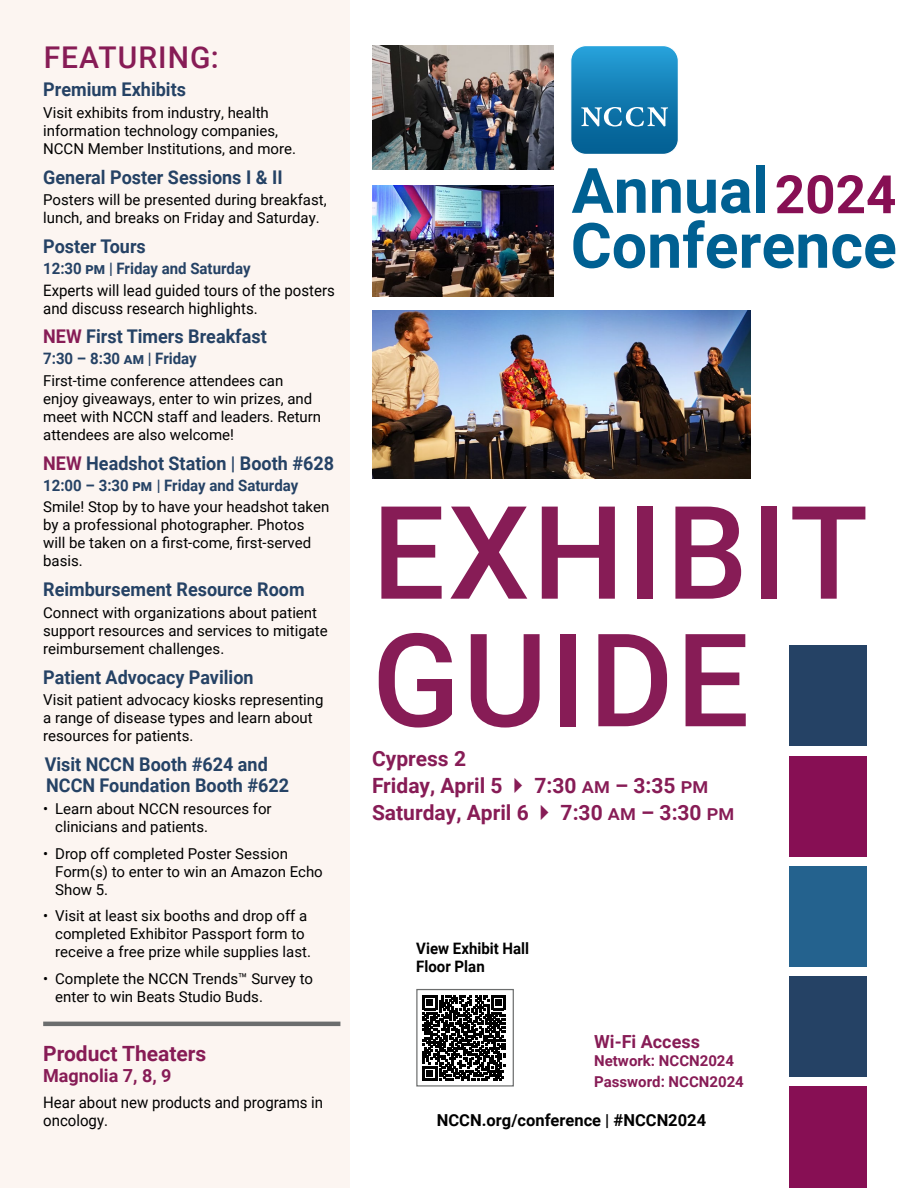
<style>
.page{position:relative;width:918px;height:1188px;background:#fff}
.page>*{position:absolute;margin:0;border:0;box-sizing:border-box;transform-origin:0 0}
.t1{font:500 129.6px/127.6px "Roboto";letter-spacing:.02em;color:#871c56}
.t2{font:700 62.7px "Roboto";color:#006092}
.t3{font:500 30px "Roboto";letter-spacing:.035em;color:#871c56}
.t4{font:700 21px/27px "Roboto";color:#871c56}
.t5{font:700 18.9px/21px "Roboto";color:#254265;scale:.95 1}
.t6{font:700 18px "Roboto";color:#871c56}
.t7{font:700 16.5px "Roboto";color:#000}
.t8{font:15.75px/18px "Roboto";color:#000;scale:.95 1}
.t9{font:700 15.75px "Roboto";color:#254265;scale:.95 1}
.t10{font:700 15.75px/18px "Roboto";color:#000;scale:.95 1}
.t11{font:15px/18px "Roboto";color:#000}
.t12{font:700 15px/21px "Roboto";color:#871c56}
.s1{color:#871c56}
.s2{font-size:52.95px;color:#870f54}
.s3{font-weight:500}
</style>
<div class="page">
<div style="left:0;top:0;width:350px;height:1188px;background:#fcf5f1"></div>
<img style="left:372px;top:311px;width:379px;height:168px">
<div style="left:570px;top:45px;width:109px;height:110px;border:1px solid #fff;border-radius:15px"></div>
<svg style="left:571px;top:46px;width:107px;height:108px;background:#2386b8"></svg>
<img style="left:372px;top:186px;width:181px;height:110px">
<img style="left:372px;top:45px;width:181px;height:125px">
<div style="left:789px;top:977px;width:77px;height:100px;background:#254265"></div>
<div style="left:789px;top:1087px;width:77px;height:101px;background:#870f54"></div>
<div style="left:789px;top:866px;width:77px;height:100px;background:#24628e"></div>
<div style="left:789px;top:756px;width:77px;height:100px;background:#870f54"></div>
<div style="left:789px;top:646px;width:77px;height:100px;background:#254265"></div>
<hr style="left:43px;top:1022px;width:297px;height:4px;background:#6b6d6e">
<svg style="left:423px;top:996px;width:83px;height:85px"></svg>
<div style="left:416px;top:989px;width:98px;height:98px;border:1px solid #6c6e6e"></div>
<h3 class="t3" style="left:44px;top:37px;width:177px">FEATURING:</h3>
<p class="t5" style="left:43px;top:78px;width:152px">Premium Exhibits</p>
<p class="t11" style="left:43px;top:103px;width:254px">Visit exhibits from industry, health information technology companies,<br>NCCN Member Institutions, and more.</p>
<p class="t5" style="left:43px;top:166px;width:254px">General Poster Sessions I &amp; II</p>
<p class="t11" style="left:43px;top:190px;width:285px">Posters will be presented during breakfast, lunch, and breaks on Friday and Saturday.</p>
<p class="t5" style="left:43px;top:235px;width:110px">Poster Tours</p>
<p class="t9" style="left:43px;top:257px;width:220px">12:30 pm | Friday and Saturday</p>
<p class="t8" style="left:43px;top:280px;width:308px">Experts will lead guided tours of the posters and discuss research highlights.</p>
<p class="t5" style="left:43px;top:325px;width:237px"><span class="s1">NEW</span> First Timers Breakfast</p>
<p class="t9" style="left:43px;top:348px;width:163px">7:30 – 8:30 am | Friday</p>
<p class="t11" style="left:43px;top:371px;width:280px">First-time conference attendees can enjoy giveaways, enter to win prizes, and meet with NCCN staff and leaders. Return attendees are also welcome!</p>
<p class="t5" style="left:43px;top:452px;width:308px"><span class="s1">NEW</span> Headshot Station | Booth #628</p>
<p class="t9" style="left:43px;top:474px;width:270px">12:00 – 3:30 pm | Friday and Saturday</p>
<p class="t11" style="left:43px;top:497px;width:288px">Smile! Stop by to have your headshot taken by a professional photographer. Photos will be taken on a first-come, first-served basis.</p>
<p class="t5" style="left:43px;top:578px;width:277px">Reimbursement Resource Room</p>
<p class="t11" style="left:43px;top:603px;width:286px">Connect with organizations about patient support resources and services to mitigate reimbursement challenges.</p>
<p class="t5" style="left:43px;top:666px;width:223px">Patient Advocacy Pavilion</p>
<p class="t11" style="left:43px;top:690px;width:282px">Visit patient advocacy kiosks representing a range of disease types and learn about resources for patients.</p>
<p class="t5" style="left:45px;top:753px;width:259px">Visit NCCN Booth #624 and<br>NCCN Foundation Booth #622</p>
<p class="t11" style="left:55px;top:799px;width:218px;text-indent:-12px">• Learn about NCCN resources for clinicians and patients.</p>
<p class="t11" style="left:55px;top:844px;width:269px;text-indent:-12px">• Drop off completed Poster Session<br>Form(s) to enter to win an Amazon Echo<br>Show 5.</p>
<p class="t11" style="left:55px;top:907px;width:257px;text-indent:-12px">• Visit at least six booths and drop off a completed Exhibitor Passport form to receive a free prize while supplies last.</p>
<p class="t11" style="left:55px;top:969px;width:259px;text-indent:-12px">• Complete the NCCN Trends™ Survey to enter to win Beats Studio Buds.</p>
<h3 class="t4" style="left:43px;top:1039px;width:165px">Product Theaters</h3>
<p class="t6" style="left:43px;top:1063px;width:130px">Magnolia 7, 8, 9</p>
<p class="t8" style="left:43px;top:1093px;width:296px">Hear about new products and programs in oncology.</p>
<h2 class="t2" style="left:572px;top:147px;width:326px">Annual<span class="s2">2024</span></h2>
<h2 class="t2" style="left:571px;top:202px;width:328px">Conference</h2>
<h1 class="t1" style="left:372px;top:484px;width:498px">EXHIBIT<br>GUIDE</h1>
<h3 class="t4" style="left:372px;top:744px;width:132px">Cypress 2<br>Friday, April 5</h3>
<h3 class="t4" style="left:535px;top:771px;width:175px">7:30 <span class="s3">am</span> – 3:35 <span class="s3">pm</span></h3>
<h3 class="t4" style="left:372px;top:798px;width:158px">Saturday, April 6</h3>
<h3 class="t4" style="left:561px;top:798px;width:175px">7:30 <span class="s3">am</span> – 3:30 <span class="s3">pm</span></h3>
<p class="t10" style="left:416px;top:939px;width:120px">View Exhibit Hall<br>Floor Plan</p>
<p class="t6" style="left:594px;top:1029px;width:107px">Wi-Fi Access</p>
<p class="t12" style="left:594px;top:1049px;width:151px">Network: NCCN2024<br>Password: NCCN2024</p>
<p class="t7" style="left:437px;top:1109px;width:271px">NCCN.org/conference | #NCCN2024</p>
</div>
